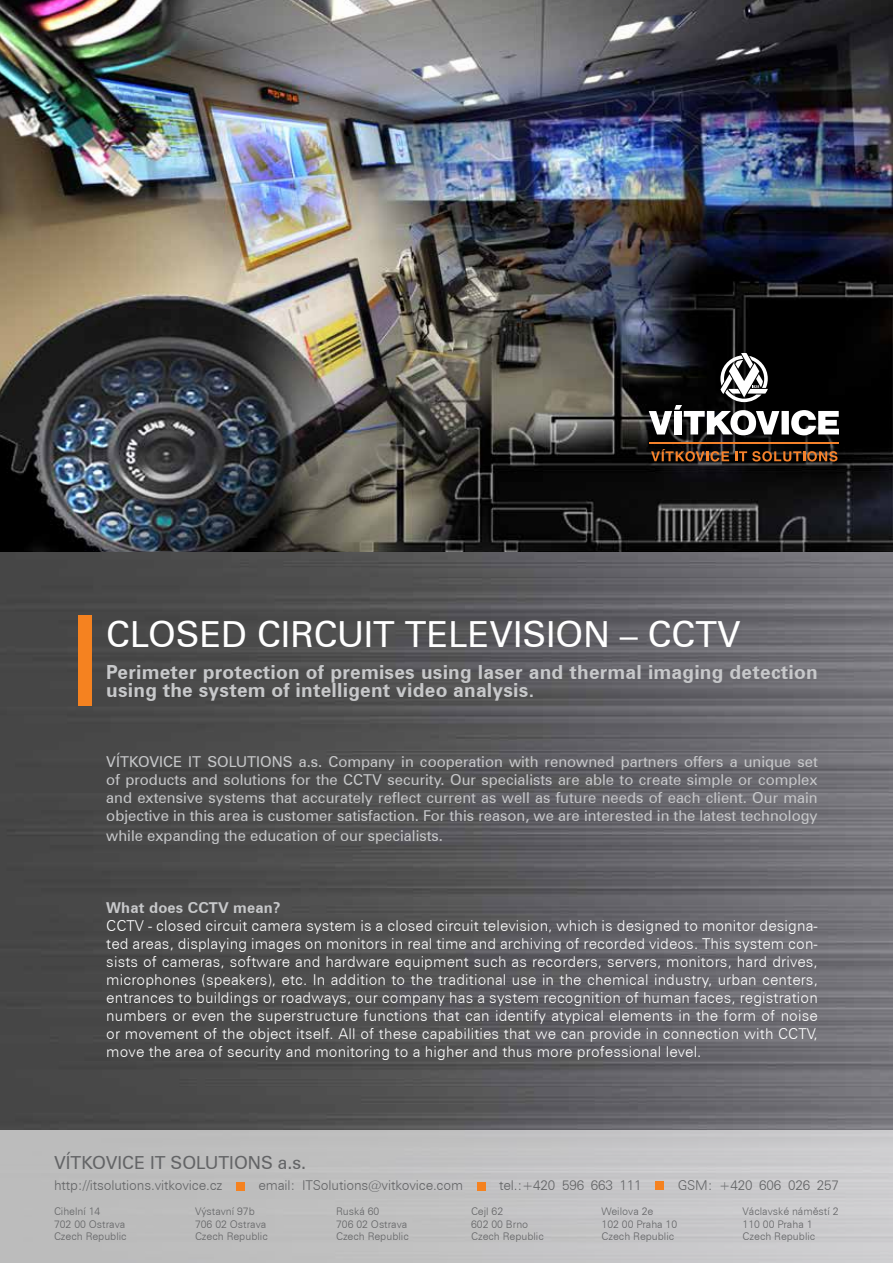
<style>
.page{position:relative;width:893px;height:1263px;background:#fff}
.page>*{position:absolute;margin:0;border:0;box-sizing:border-box;transform-origin:0 0}
.t1{font:36px "Zurich CE";color:#fff}
.t2{font:700 19.5px/18px "Zurich CE";letter-spacing:.01em;color:#c7c8ca}
.t3{font:18px "Zurich CE";color:#636466}
.t4{font:300 15px/18px "Zurich CE";letter-spacing:.01em;color:#fff;text-align:justify}
.t5{font:15px/18px "Zurich CE";color:#c7c8ca;text-align:justify}
.t6{font:700 15px "Zurich CE";letter-spacing:.01em;color:#c7c8ca}
.t7{font:300 13.5px "Zurich CE";letter-spacing:-.01em;color:#636466}
.t8{font:300 10.5px "Zurich CE";color:#636466}
</style>
<div class="page">
<img style="left:0;top:552px;width:893px;height:578px">
<div style="left:78px;top:615px;width:13px;height:90px;background:#f58220"></div>
<img style="left:0;top:0;width:893px;height:552px">
<svg style="left:646px;top:349px;width:205px;height:125px;background:#090909"></svg>
<svg style="left:651px;top:449px;width:78px;height:12px"></svg>
<svg style="left:735px;top:451px;width:102px;height:10px"></svg>
<div style="left:781px;top:411px;width:8px;height:23px;background:#fff"></div>
<svg style="left:649px;top:353px;width:130px;height:82px"></svg>
<svg style="left:791px;top:410px;width:48px;height:25px"></svg>
<hr style="left:649px;top:442px;width:190px;height:2px;background:#f5822b">
<div style="left:0;top:1130px;width:893px;height:133px;background:linear-gradient(to right,#b9b9b9,#ccccce)"></div>
<div style="left:236px;top:1182px;width:9px;height:9px;background:#f58220"></div>
<div style="left:477px;top:1182px;width:9px;height:9px;background:#f58220"></div>
<div style="left:655px;top:1181px;width:9px;height:9px;background:#f58220"></div>
<h1 class="t1" style="left:106px;top:612px;width:636px">CLOSED CIRCUIT TELEVISION – CCTV</h1>
<h2 class="t2" style="left:106px;top:663px;width:713px">Perimeter protection of premises using laser and thermal imaging detection using the system of intelligent video analysis.</h2>
<p class="t5" style="left:106px;top:752px;width:713px">VÍTKOVICE IT SOLUTIONS a.s. Company in cooperation with renowned partners offers a unique set of products and solutions for the CCTV security. Our specialists are able to create simple or complex and extensive systems that accurately reflect current as well as future needs of each client. Our main objective in this area is customer satisfaction. For this reason, we are interested in the latest technology</p>
<p class="t5" style="left:106px;top:826px;width:338px">while expanding the education of our specialists.</p>
<p class="t6" style="left:106px;top:898px;width:176px">What does CCTV mean?</p>
<p class="t4" style="left:106px;top:916px;width:713px">CCTV - closed circuit camera system is a closed circuit television, which is designed to monitor designa&shy;ted areas, displaying images on monitors in real time and archiving of recorded videos. This system con&shy;sists of cameras, software and hardware equipment such as recorders, servers, monitors, hard drives, microphones (speakers), etc. In addition to the traditional use in the chemical industry, urban centers, entrances to buildings or roadways, our company has a system recognition of human faces, registration numbers or even the superstructure functions that can identify atypical elements in the form of noise or movement of the object itself. All of these capabilities that we can provide in connection with CCTV, move the area of security and monitoring to a higher and thus more professional level.</p>
<p class="t3" style="left:54px;top:1151px;width:254px">VÍTKOVICE IT SOLUTIONS a.s.</p>
<p class="t7" style="left:54px;top:1177px;width:170px">http://itsolutions.vitkovice.cz</p>
<p class="t7" style="left:259px;top:1177px;width:206px">email: ITSolutions@vitkovice.com</p>
<p class="t7" style="left:499px;top:1177px;width:144px">tel.:+420 596 663 111</p>
<p class="t7" style="left:678px;top:1177px;width:163px">GSM: +420 606 026 257</p>
<p class="t8" style="left:54px;top:1205px;width:48px">Cihelní 14</p>
<p class="t8" style="left:195px;top:1205px;width:61px">Výstavní 97b</p>
<p class="t8" style="left:336px;top:1205px;width:45px">Ruská 60</p>
<p class="t8" style="left:471px;top:1205px;width:34px">Cejl 62</p>
<p class="t8" style="left:602px;top:1205px;width:53px">Weilova 2e</p>
<p class="t8" style="left:743px;top:1205px;width:97px">Václavské náměstí 2</p>
<p class="t8" style="left:54px;top:1217px;width:73px">702 00 Ostrava</p>
<p class="t8" style="left:195px;top:1217px;width:73px">706 02 Ostrava</p>
<p class="t8" style="left:336px;top:1217px;width:73px">706 02 Ostrava</p>
<p class="t8" style="left:471px;top:1217px;width:59px">602 00 Brno</p>
<p class="t8" style="left:602px;top:1217px;width:77px">102 00 Praha 10</p>
<p class="t8" style="left:743px;top:1217px;width:71px">110 00 Praha 1</p>
<p class="t8" style="left:54px;top:1230px;width:74px">Czech Republic</p>
<p class="t8" style="left:195px;top:1230px;width:74px">Czech Republic</p>
<p class="t8" style="left:336px;top:1230px;width:74px">Czech Republic</p>
<p class="t8" style="left:471px;top:1230px;width:74px">Czech Republic</p>
<p class="t8" style="left:602px;top:1230px;width:74px">Czech Republic</p>
<p class="t8" style="left:743px;top:1230px;width:74px">Czech Republic</p>
</div>
